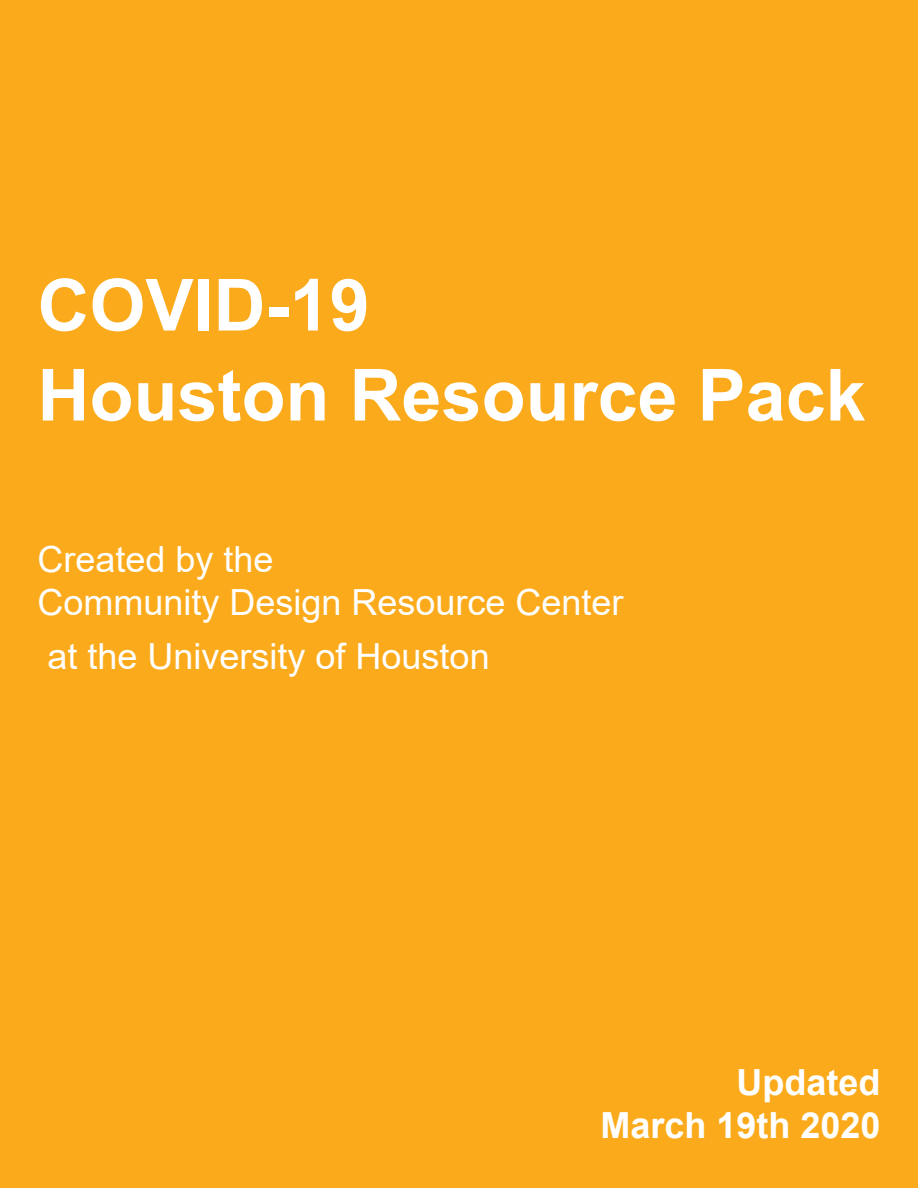
<style>
.page{position:relative;width:918px;height:1188px;background:#fbaa1b}
.page>*{position:absolute;margin:0;border:0;box-sizing:border-box;transform-origin:0 0}
.t1{font:700 72px/90px "Arial";color:#fff}
.t2{font:36px/43.2px "Arial";color:#fff}
.t3{font:700 36px/43.2px "Arial";color:#fff;text-align:right}
</style>
<div class="page">
<h1 class="t1" style="left:38px;top:261px;width:830px">COVID-19<br>Houston Resource Pack</h1>
<p class="t2" style="left:38px;top:537px;width:588px">Created by the<br>Community Design Resource Center</p>
<p class="t2" style="left:48px;top:634px;width:444px">at the University of Houston</p>
<p class="t3" style="left:600px;top:1061px;width:282px">Updated<br>March 19th 2020</p>
</div>
